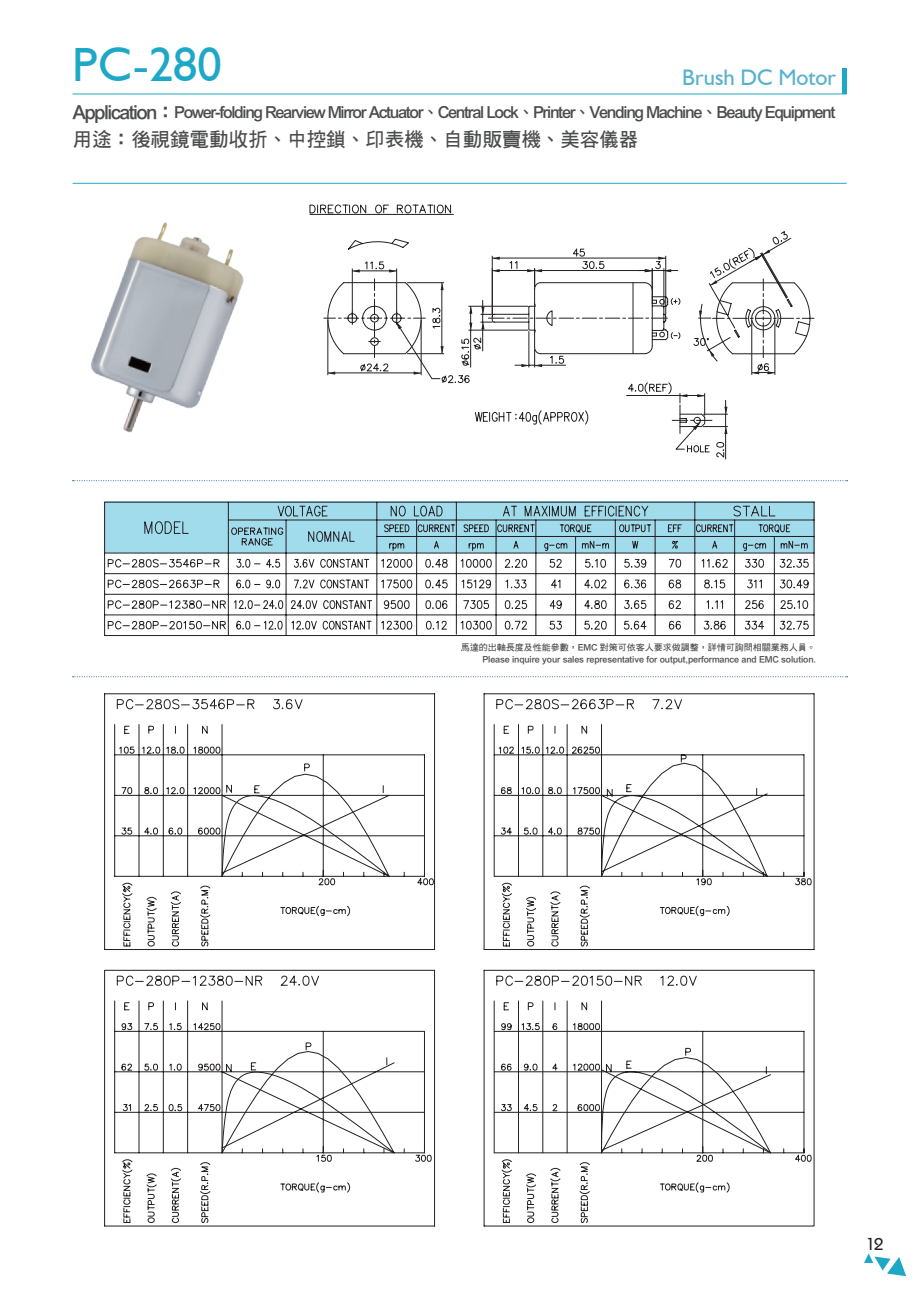
<style>
.page{position:relative;width:919px;height:1289px;background:#fff}
.page>*{position:absolute;margin:0;border:0;box-sizing:border-box;transform-origin:0 0}
.t1{font:48px "Humanist 521 BT";color:#1ea8c7}
.t2{font:22.5px "Humanist 521 BT";color:#57b2cd}
.t3{font:19.5px "DF Hei Bd HKP BF";color:#4b4c4d}
.t4{font:500 18px "Bauhaus Itc TEE";color:#231f20}
.t5{font:16.5px "DF Hei Bd HKP BF";letter-spacing:-.07em;color:#4b4c4d}
.t6{font:9px/12px "DF Hei Bd HKP BF";color:#4b4c4d;text-align:right}
.s1{font-size:19.5px}
</style>
<div class="page">
<hr style="left:73px;top:94px;width:773px;height:1px;background:#1ea8c7">
<hr style="left:73px;top:183px;width:773px;height:1px;background:#1ea8c7">
<hr style="left:842px;top:68px;width:4px;height:26px;background:#1ea8c7">
<svg style="left:73px;top:480px;width:774px;height:1px"></svg>
<svg style="left:73px;top:676px;width:774px;height:1px"></svg>
<img style="left:91px;top:222px;width:153px;height:211px">
<svg style="left:309px;top:204px;width:505px;height:256px"></svg>
<svg style="left:104px;top:501px;width:710px;height:135px"></svg>
<svg style="left:104px;top:693px;width:710px;height:257px"></svg>
<svg style="left:104px;top:969px;width:710px;height:257px"></svg>
<svg style="left:864px;top:1253px;width:42px;height:23px"></svg>
<h1 class="t1" style="left:72px;top:35px;width:151px">PC-280</h1>
<h2 class="t2" style="left:682px;top:63px;width:155px">Brush DC Motor</h2>
<h3 class="t5" style="left:73px;top:104px;width:764px"><span class="s1">Application：</span>Power-folding Rearview Mirror Actuator、Central Lock、Printer、Vending Machine、Beauty Equipment</h3>
<h3 class="t3" style="left:73px;top:129px;width:567px">用途：後視鏡電動收折、中控鎖、印表機、自動販賣機、美容儀器</h3>
<p class="t6" style="left:460px;top:641px;width:357px">馬達的出軸長度及性能參數，EMC 對策可依客人要求做調整，詳情可詢問相關業務人員。<br>Please inquire your sales representative for output,performance and EMC solution.</p>
<h3 class="t4" style="left:864px;top:1232px;width:20px">12</h3>
</div>
